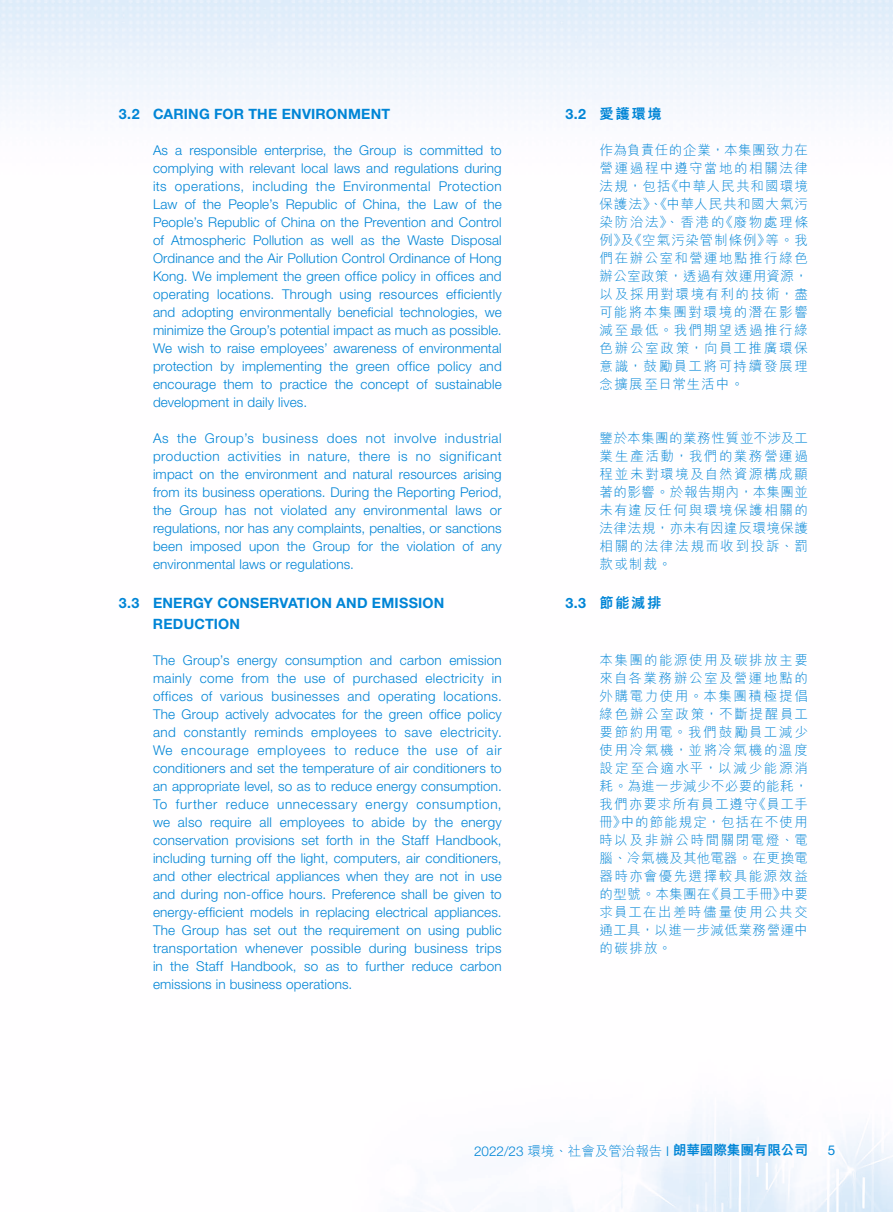
<style>
.page{position:relative;width:893px;height:1212px;background:#fff}
.page>*{position:absolute;margin:0;border:0;box-sizing:border-box;transform-origin:0 0}
.t1{font:700 14.25px/21px "Helvetica Neue LT Std";letter-spacing:.015em;color:#0085d6}
.t2{font:800 14.25px "M Hei HK";letter-spacing:.115em;color:#0085d6}
.t3{font:300 13.5px/18px "Helvetica Neue LT Std";letter-spacing:.01em;color:#0085d6;text-align:justify}
.t4{font:300 13.5px/18px "M Hei HK";letter-spacing:.1em;color:#0085d6;text-align:justify}
.t5{font:300 13.5px "M Hei HK";color:#0085d6}
.t6{font:13.5px "Helvetica Neue LT Std";color:#0085d6}
.s1{font-family:"Helvetica Neue LT Std";font-weight:700}
.s2{font-family:"Helvetica Neue LT Std"}
.s3{font-weight:800}
</style>
<div class="page">
<img style="left:0;top:0;width:893px;height:1212px">
<p class="t1" style="left:119px;top:103px;width:273px">3.2 CARING FOR THE ENVIRONMENT</p>
<p class="t3" style="left:153px;top:141px;width:350px">As a responsible enterprise, the Group is committed to complying with relevant local laws and regulations during its operations, including the Environmental Protection Law of the People’s Republic of China, the Law of the People’s Republic of China on the Prevention and Control of Atmospheric Pollution as well as the Waste Disposal Ordinance and the Air Pollution Control Ordinance of Hong Kong. We implement the green office policy in offices and operating locations. Through using resources efficiently and adopting environmentally beneficial technologies, we minimize the Group’s potential impact as much as possible.<br>We wish to raise employees’ awareness of environmental protection by implementing the green office policy and encourage them to practice the concept of sustainable development in daily lives.</p>
<p class="t3" style="left:153px;top:429px;width:350px">As the Group’s business does not involve industrial production activities in nature, there is no significant impact on the environment and natural resources arising from its business operations. During the Reporting Period, the Group has not violated any environmental laws or regulations, nor has any complaints, penalties, or sanctions been imposed upon the Group for the violation of any environmental laws or regulations.</p>
<p class="t1" style="left:153px;top:592px;width:293px;text-indent:-34px">3.3 ENERGY CONSERVATION AND EMISSION<br>REDUCTION</p>
<p class="t3" style="left:153px;top:651px;width:350px">The Group’s energy consumption and carbon emission mainly come from the use of purchased electricity in offices of various businesses and operating locations.<br>The Group actively advocates for the green office policy and constantly reminds employees to save electricity.<br>We encourage employees to reduce the use of air conditioners and set the temperature of air conditioners to an appropriate level, so as to reduce energy consumption.<br>To further reduce unnecessary energy consumption, we also require all employees to abide by the energy conservation provisions set forth in the Staff Handbook, including turning off the light, computers, air conditioners, and other electrical appliances when they are not in use and during non-office hours. Preference shall be given to energy-efficient models in replacing electrical appliances.<br>The Group has set out the requirement on using public transportation whenever possible during business trips in the Staff Handbook, so as to further reduce carbon emissions in business operations.</p>
<p class="t2" style="left:566px;top:107px;width:98px"><span class="s1">3.2</span> 愛護環境</p>
<p class="t4" style="left:600px;top:141px;width:210px">作為負責任的企業，本集團致力在營運過程中遵守當地的相關法律法規，包括《中華人民共和國環境保護法》、《中華人民共和國大氣污染防治法》、香港的《廢物處理條例》及《空氣污染管制條例》等。我們在辦公室和營運地點推行綠色辦公室政策，透過有效運用資源，以及採用對環境有利的技術，盡可能將本集團對環境的潛在影響減至最低。我們期望透過推行綠色辦公室政策，向員工推廣環保意識，鼓勵員工將可持續發展理念擴展至日常生活中。</p>
<p class="t4" style="left:600px;top:429px;width:210px">鑒於本集團的業務性質並不涉及工業生產活動，我們的業務營運過程並未對環境及自然資源構成顯著的影響。於報告期內，本集團並未有違反任何與環境保護相關的法律法規，亦未有因違反環境保護相關的法律法規而收到投訴、罰款或制裁。</p>
<p class="t2" style="left:566px;top:596px;width:97px"><span class="s1">3.3</span> 節能減排</p>
<p class="t4" style="left:600px;top:651px;width:210px">本集團的能源使用及碳排放主要來自各業務辦公室及營運地點的外購電力使用。本集團積極提倡綠色辦公室政策，不斷提醒員工要節約用電。我們鼓勵員工減少使用冷氣機，並將冷氣機的溫度設定至合適水平，以減少能源消耗。為進一步減少不必要的能耗，我們亦要求所有員工遵守《員工手冊》中的節能規定，包括在不使用時以及非辦公時間關閉電燈、電腦、冷氣機及其他電器。在更換電器時亦會優先選擇較具能源效益的型號。本集團在《員工手冊》中要求員工在出差時儘量使用公共交通工具，以進一步減低業務營運中的碳排放。</p>
<p class="t5" style="left:474px;top:1144px;width:335px"><span class="s2">2022/23</span> 環境、社會及管治報告 <span class="s2">I</span> <span class="s3">朗華國際集團有限公司</span></p>
<p class="t6" style="left:828px;top:1142px;width:9px">5</p>
</div>
